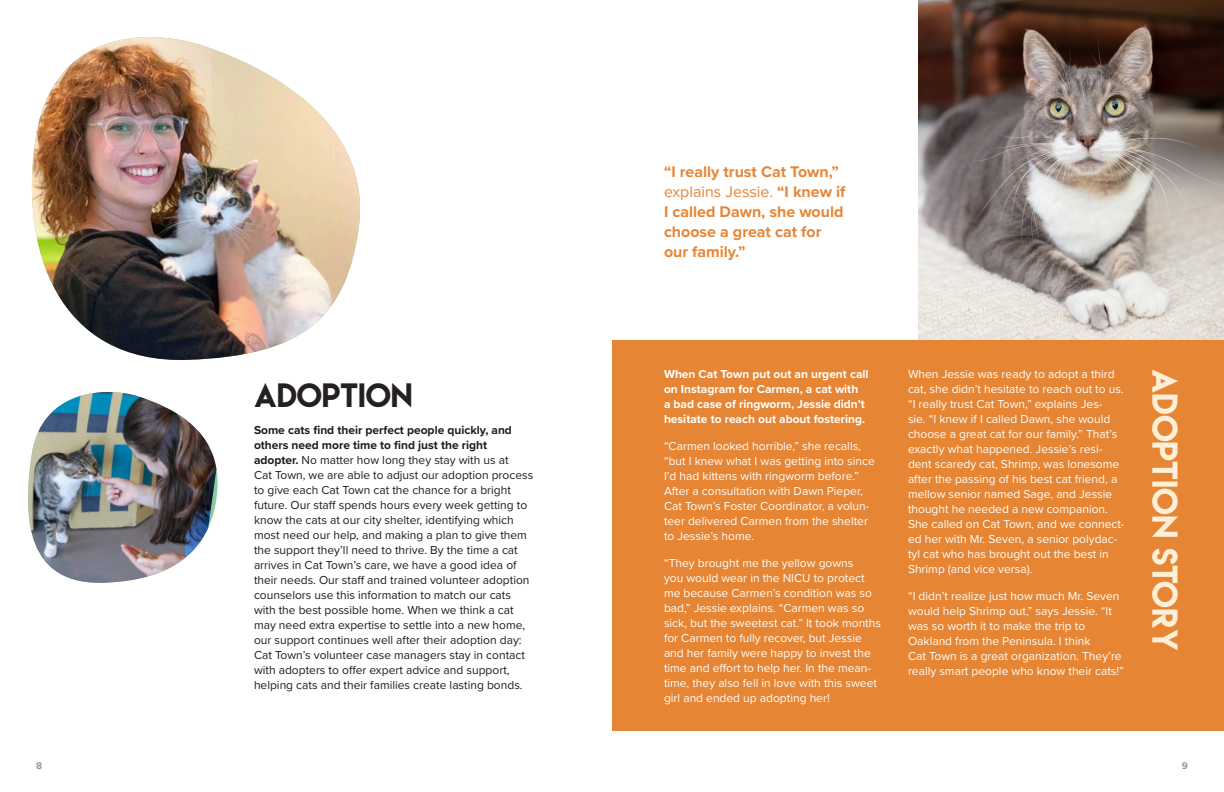
<style>
.page{position:relative;width:1224px;height:792px;background:#fff}
.page>*{position:absolute;margin:0;border:0;box-sizing:border-box;transform-origin:0 0}
.t1{font:32px "Lemon Milk";color:#feefd8}
.t2{font:30px "Lemon Milk";color:#241f21}
.t3{font:700 16px/20px "Proxima Nova";color:#e68535}
.t4{font:12px/15px "Proxima Nova";color:#fff}
.t5{font:12px/15px "Proxima Nova";color:#1c1d1c}
.t6{font:700 12px/15px "Proxima Nova";color:#fff}
.t7{font:700 10px "Proxima Nova";color:#979697}
.s1{font-weight:700}
.s2{font-weight:400}
</style>
<div class="page">
<img style="left:918px;top:0;width:306px;height:340px">
<div style="left:612px;top:340px;width:612px;height:391px;background:#e68533"></div>
<img style="left:31px;top:37px;width:329px;height:323px">
<img style="left:28px;top:392px;width:188px;height:191px">
<p class="t2" style="left:254px;top:374px;width:160px">ADOPTion</p>
<p class="t5" style="left:254px;top:422px;width:281px"><span class="s1">Some cats find their perfect people quickly, and others need more time to find just the right adopter.</span> No matter how long they stay with us at<br>Cat Town, we are able to adjust our adoption process to give each Cat Town cat the chance for a bright future. Our staff spends hours every week getting to know the cats at our city shelter, identifying which most need our help, and making a plan to give them the support they’ll need to thrive. By the time a cat arrives in Cat Town’s care, we have a good idea of their needs. Our staff and trained volunteer adoption counselors use this information to match our cats with the best possible home. When we think a cat may need extra expertise to settle into a new home, our support continues well after their adoption day:<br>Cat Town’s volunteer case managers stay in contact with adopters to offer expert advice and support, helping cats and their families create lasting bonds.</p>
<p class="t3" style="left:664px;top:161px;width:183px">“I really trust Cat Town,” <span class="s2">explains Jessie.</span> “I knew if<br>I called Dawn, she would choose a great cat for our family.”</p>
<p class="t6" style="left:664px;top:367px;width:206px">When Cat Town put out an urgent call</p>
<p class="t1" style="left:1188px;top:369px;width:283px;rotate:90deg">Adoption Story</p>
<p class="t4" style="left:908px;top:366px;width:218px">When Jessie was ready to adopt a third cat, she didn’t hesitate to reach out to us. “I really trust Cat Town,” explains Jes-<br>sie. “I knew if I called Dawn, she would choose a great cat for our family.” That’s exactly what happened. Jessie’s resi&shy;dent scaredy cat, Shrimp, was lonesome after the passing of his best cat friend, a mellow senior named Sage, and Jessie thought he needed a new companion.<br>She called on Cat Town, and we connect&shy;ed her with Mr. Seven, a senior polydac&shy;tyl cat who has brought out the best in Shrimp (and vice versa).</p>
<p class="t4" style="left:908px;top:588px;width:217px">“I didn’t realize just how much Mr. Seven would help Shrimp out,” says Jessie. “It was so worth it to make the trip to Oakland from the Peninsula. I think<br>Cat Town is a great organization. They’re really smart people who know their cats!”</p>
<p class="t6" style="left:664px;top:382px;width:203px">on Instagram for Carmen, a cat with a bad case of ringworm, Jessie didn’t hesitate to reach out about fostering.</p>
<p class="t4" style="left:664px;top:438px;width:212px">“Carmen looked horrible,” she recalls, “but I knew what I was getting into since I’d had kittens with ringworm before.” After a consultation with Dawn Pieper, Cat Town’s Foster Coordinator, a volun&shy;teer delivered Carmen from the shelter to Jessie’s home.</p>
<p class="t4" style="left:664px;top:555px;width:219px">“They brought me the yellow gowns<br>you would wear in the NICU to protect me because Carmen’s condition was so bad,” Jessie explains. “Carmen was so sick, but the sweetest cat.” It took months for Carmen to fully recover, but Jessie and her family were happy to invest the time and effort to help her. In the mean&shy;time, they also fell in love with this sweet girl and ended up adopting her!</p>
<p class="t7" style="left:36px;top:758px;width:8px">8</p>
<p class="t7" style="left:1182px;top:758px;width:8px">9</p>
</div>
